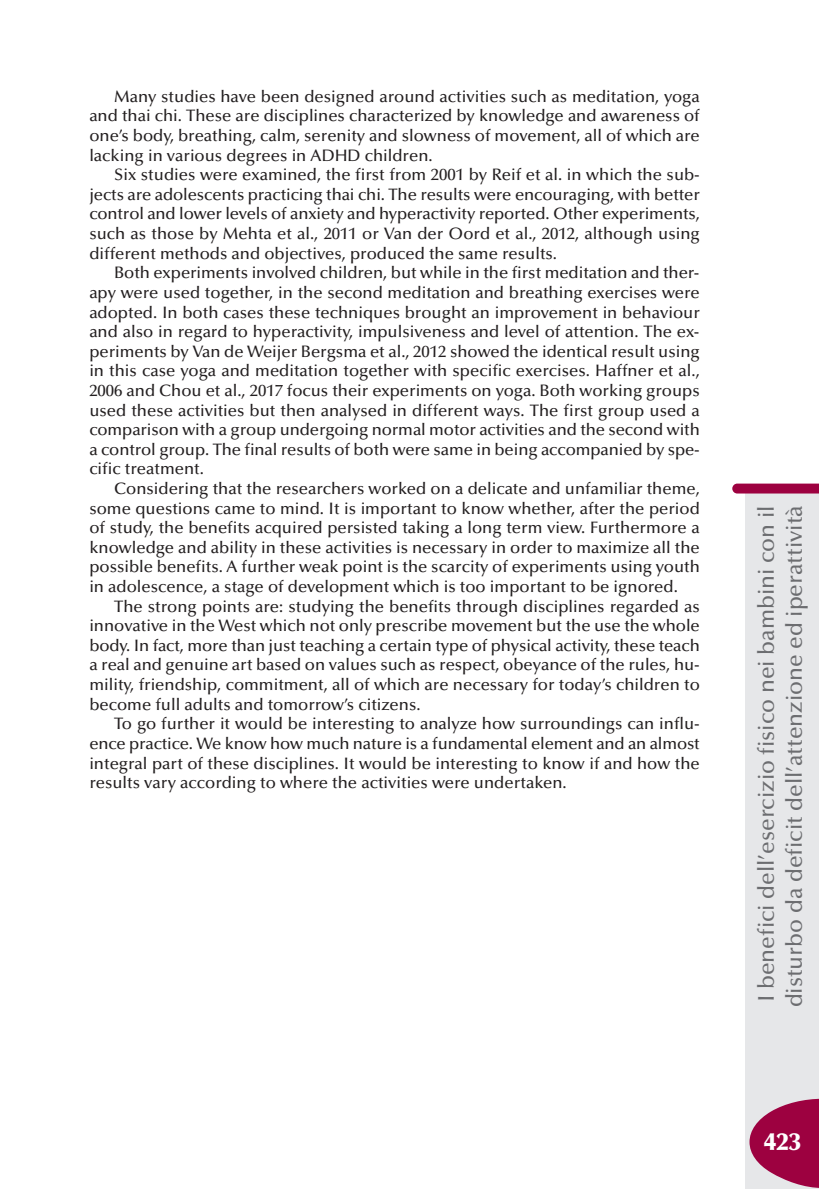
<style>
.page{position:relative;width:819px;height:1191px;background:#fff}
.page>*{position:absolute;margin:0;border:0;box-sizing:border-box;transform-origin:0 0}
.t1{font:900 24.5px "Optima";color:#fff}
.t2{font:500 22.75px/28px "Optima";color:#6c6d70}
.t3{font:500 16.62px/19.6px "Optima";color:#231f20;text-align:justify}
</style>
<div class="page">
<div style="left:745px;top:491px;width:74px;height:697px;background:#e6e7e9"></div>
<svg style="left:732px;top:483px;width:87px;height:10px"></svg>
<svg style="left:749px;top:1098px;width:70px;height:90px"></svg>
<p class="t3" style="left:89px;top:88px;width:612px;text-indent:25px">Many studies have been designed around activities such as meditation, yoga and thai chi. These are disciplines characterized by knowledge and awareness of one’s body, breathing, calm, serenity and slowness of movement, all of which are lacking in various degrees in ADHD children.</p>
<p class="t3" style="left:89px;top:166px;width:612px;text-indent:25px">Six studies were examined, the first from 2001 by Reif et al. in which the sub&shy;jects are adolescents practicing thai chi. The results were encouraging, with better control and lower levels of anxiety and hyperactivity reported. Other experiments, such as those by Mehta et al., 2011 or Van der Oord et al., 2012, although using different methods and objectives, produced the same results.</p>
<p class="t3" style="left:89px;top:264px;width:612px;text-indent:25px">Both experiments involved children, but while in the first meditation and ther&shy;apy were used together, in the second meditation and breathing exercises were adopted. In both cases these techniques brought an improvement in behaviour and also in regard to hyperactivity, impulsiveness and level of attention. The ex&shy;periments by Van de Weijer Bergsma et al., 2012 showed the identical result using in this case yoga and meditation together with specific exercises. Haffner et al., 2006 and Chou et al., 2017 focus their experiments on yoga. Both working groups used these activities but then analysed in different ways. The first group used a comparison with a group undergoing normal motor activities and the second with a control group. The final results of both were same in being accompanied by spe&shy;cific treatment.</p>
<p class="t3" style="left:89px;top:480px;width:612px;text-indent:25px">Considering that the researchers worked on a delicate and unfamiliar theme, some questions came to mind. It is important to know whether, after the period of study, the benefits acquired persisted taking a long term view. Furthermore a knowledge and ability in these activities is necessary in order to maximize all the possible benefits. A further weak point is the scarcity of experiments using youth in adolescence, a stage of development which is too important to be ignored.</p>
<p class="t3" style="left:89px;top:598px;width:612px;text-indent:25px">The strong points are: studying the benefits through disciplines regarded as innovative in the West which not only prescribe movement but the use the whole body. In fact, more than just teaching a certain type of physical activity, these teach a real and genuine art based on values such as respect, obeyance of the rules, hu&shy;mility, friendship, commitment, all of which are necessary for today’s children to become full adults and tomorrow’s citizens.</p>
<p class="t3" style="left:89px;top:715px;width:612px;text-indent:25px">To go further it would be interesting to analyze how surroundings can influ&shy;ence practice. We know how much nature is a fundamental element and an almost integral part of these disciplines. It would be interesting to know if and how the results vary according to where the activities were undertaken.</p>
<h2 class="t2" style="left:754px;top:1007px;width:503px;rotate:-90deg">I benefici dell’esercizio fisico nei bambini con il disturbo da deficit dell’attenzione ed iperattività</h2>
<h1 class="t1" style="left:764px;top:1131px;width:38px">423</h1>
</div>
